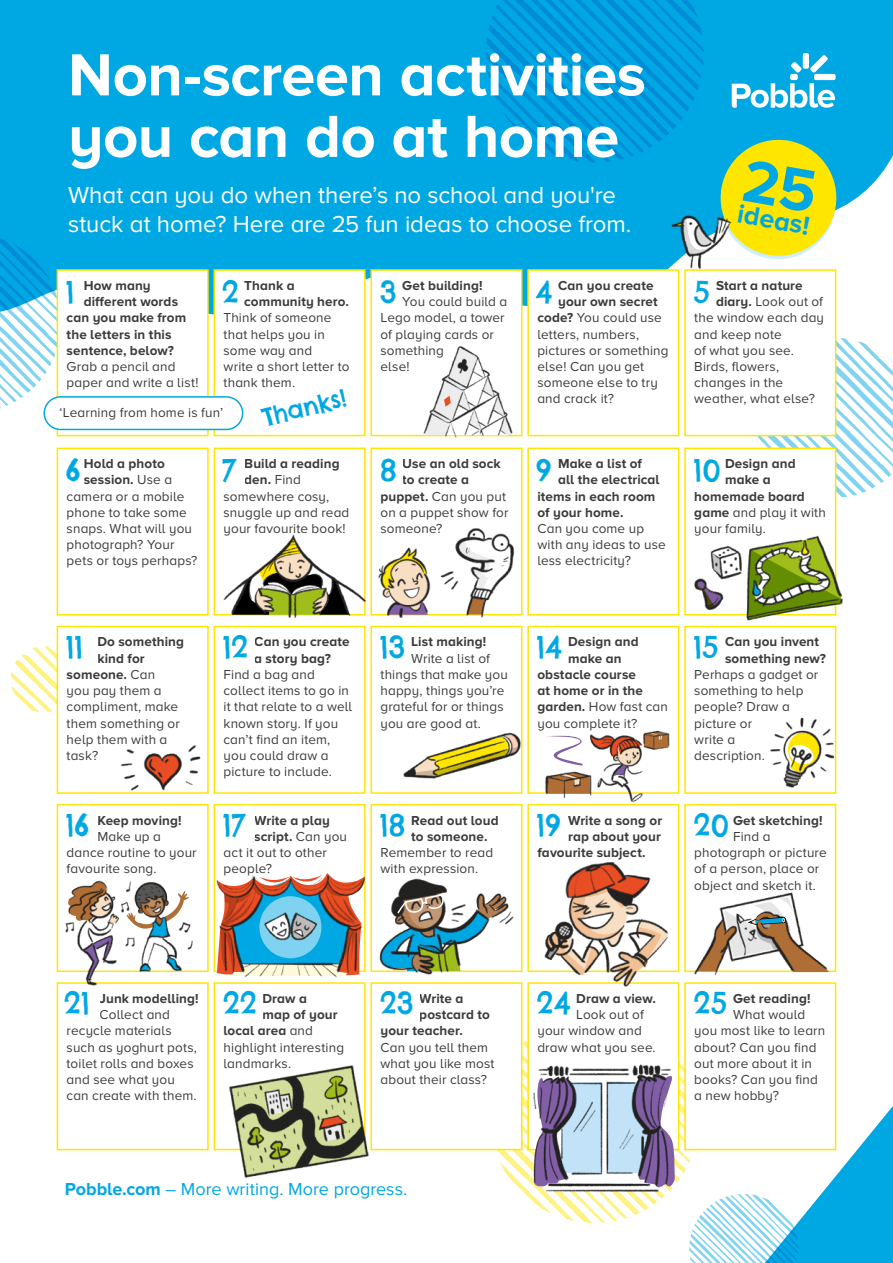
<style>
.page{position:relative;width:893px;height:1263px;background:#fff}
.page>*{position:absolute;margin:0;border:0;box-sizing:border-box;transform-origin:0 0}
.t1{font:700 61.5px/61.5px "Proxima Nova A";letter-spacing:-.01em;color:#fff}
.t2{font:30px "Chelsea Market";letter-spacing:.005em;color:#00a8e3}
.t3{font:700 27px "Proxima Nova A";color:#00a8e3}
.t4{font:24px/28.8px "Proxima Nova A";letter-spacing:-.005em;color:#fff}
.t5{font:24px "Chelsea Market";color:#00a8e3}
.t6{font:18px "Proxima Nova A";color:#00a8e3}
.t7{font:13.5px/16.2px "Proxima Nova A";letter-spacing:.01em;color:#3c3c3b}
.t8{font:700 13.5px/16.2px "Proxima Nova A";letter-spacing:.01em;color:#3c3c3b}
.s1{font-weight:400}
.s2{font-weight:700}
</style>
<div class="page">
<img style="left:0;top:0;width:893px;height:1261px">
<svg style="left:377px;top:893px;width:130px;height:81px"></svg>
<svg style="left:696px;top:897px;width:133px;height:75px"></svg>
<svg style="left:475px;top:0;width:366px;height:260px;background:#29afc8"></svg>
<h1 class="t1" style="left:68px;top:46px;width:579px">Non-screen activities you can do at home</h1>
<h3 class="t4" style="left:68px;top:181px;width:565px">What can you do when there’s no school and you're stuck at home? Here are 25 fun ideas to choose from.</h3>
<h2 class="t2" style="left:222px;top:272px;width:19px">2</h2>
<h2 class="t2" style="left:66px;top:272px;width:10px">1</h2>
<p class="t8" style="left:84px;top:278px;width:69px">How many</p>
<p class="t8" style="left:84px;top:294px;width:96px">different words</p>
<p class="t8" style="left:67px;top:310px;width:121px">can you make from</p>
<p class="t8" style="left:67px;top:326px;width:106px">the letters in this</p>
<p class="t8" style="left:67px;top:342px;width:109px">sentence, below?</p>
<p class="t7" style="left:67px;top:359px;width:133px">Grab a pencil and paper and write a list!</p>
<p class="t8" style="left:244px;top:278px;width:106px">Thank a community hero.</p>
<p class="t7" style="left:224px;top:310px;width:128px">Think of someone that helps you in some way and<br>write a short letter to thank them.</p>
<h3 class="t5" style="left:259px;top:403px;width:88px;rotate:-14deg">Thanks!</h3>
<p class="t7" style="left:60px;top:404px;width:165px">‘Learning from home is fun’</p>
<h2 class="t2" style="left:66px;top:451px;width:16px">6</h2>
<p class="t8" style="left:84px;top:456px;width:83px">Hold a photo</p>
<p class="t8" style="left:84px;top:472px;width:90px">session. <span class="s1">Use a</span></p>
<p class="t7" style="left:67px;top:488px;width:119px">camera or a mobile</p>
<p class="t7" style="left:67px;top:504px;width:122px">phone to take some</p>
<p class="t7" style="left:67px;top:521px;width:127px">snaps. What will you</p>
<p class="t7" style="left:67px;top:537px;width:109px">photograph? Your</p>
<p class="t7" style="left:67px;top:553px;width:132px">pets or toys perhaps?</p>
<h2 class="t2" style="left:222px;top:451px;width:16px">7</h2>
<p class="t8" style="left:244px;top:456px;width:97px">Build a reading</p>
<p class="t8" style="left:244px;top:472px;width:58px">den. <span class="s1">Find</span></p>
<p class="t7" style="left:224px;top:488px;width:107px">somewhere cosy,</p>
<p class="t7" style="left:224px;top:504px;width:127px">snuggle up and read</p>
<p class="t7" style="left:224px;top:521px;width:124px">your favourite book!</p>
<h2 class="t2" style="left:380px;top:272px;width:18px">3</h2>
<p class="t8" style="left:402px;top:278px;width:82px">Get building!</p>
<p class="t7" style="left:380px;top:294px;width:128px;text-indent:22px">You could build a<br>Lego model, a tower of playing cards or something<br>else!</p>
<h2 class="t2" style="left:380px;top:451px;width:19px">8</h2>
<p class="t8" style="left:402px;top:456px;width:100px">Use an old sock</p>
<p class="t8" style="left:402px;top:472px;width:68px">to create a</p>
<p class="t7" style="left:380px;top:488px;width:127px"><span class="s2">puppet.</span> Can you put</p>
<p class="t7" style="left:380px;top:504px;width:130px">on a puppet show for</p>
<p class="t7" style="left:380px;top:521px;width:64px">someone?</p>
<h2 class="t2" style="left:536px;top:272px;width:19px">4</h2>
<p class="t8" style="left:558px;top:278px;width:97px">Can you create</p>
<p class="t8" style="left:558px;top:294px;width:101px">your own secret</p>
<p class="t7" style="left:537px;top:310px;width:126px"><span class="s2">code?</span> You could use</p>
<p class="t7" style="left:537px;top:326px;width:103px">letters, numbers,</p>
<p class="t7" style="left:537px;top:342px;width:133px">pictures or something</p>
<p class="t7" style="left:537px;top:359px;width:108px">else! Can you get</p>
<p class="t7" style="left:537px;top:375px;width:122px">someone else to try</p>
<p class="t7" style="left:537px;top:391px;width:78px">and crack it?</p>
<h2 class="t2" style="left:536px;top:451px;width:18px">9</h2>
<p class="t8" style="left:558px;top:456px;width:85px">Make a list of</p>
<p class="t8" style="left:558px;top:472px;width:103px">all the electrical</p>
<p class="t8" style="left:537px;top:488px;width:120px">items in each room</p>
<p class="t8" style="left:537px;top:504px;width:88px">of your home.</p>
<p class="t7" style="left:537px;top:521px;width:130px">Can you come up with any ideas to use less electricity?</p>
<h3 class="t3" style="left:741px;top:198px;width:74px;rotate:10deg">ideas!</h3>
<h2 class="t2" style="left:693px;top:272px;width:18px">5</h2>
<p class="t8" style="left:716px;top:278px;width:88px">Start a nature</p>
<p class="t7" style="left:716px;top:294px;width:109px"><span class="s2">diary.</span> Look out of</p>
<p class="t7" style="left:694px;top:310px;width:131px">the window each day</p>
<p class="t7" style="left:694px;top:326px;width:89px">and keep note</p>
<p class="t7" style="left:694px;top:342px;width:101px">of what you see.</p>
<p class="t7" style="left:694px;top:359px;width:86px">Birds, flowers,</p>
<p class="t7" style="left:694px;top:375px;width:90px">changes in the</p>
<p class="t7" style="left:694px;top:391px;width:122px">weather, what else?</p>
<h2 class="t2" style="left:693px;top:451px;width:28px">10</h2>
<p class="t8" style="left:725px;top:456px;width:72px">Design and</p>
<p class="t8" style="left:725px;top:472px;width:47px">make a</p>
<p class="t8" style="left:694px;top:488px;width:112px">homemade board</p>
<p class="t7" style="left:694px;top:504px;width:133px"><span class="s2">game</span> and play it with</p>
<p class="t7" style="left:694px;top:521px;width:73px">your family.</p>
<h2 class="t2" style="left:66px;top:628px;width:19px">11</h2>
<p class="t8" style="left:97px;top:634px;width:88px">Do something</p>
<p class="t8" style="left:97px;top:650px;width:49px">kind for</p>
<p class="t8" style="left:67px;top:667px;width:90px">someone. <span class="s1">Can</span></p>
<p class="t7" style="left:67px;top:683px;width:96px">you pay them a</p>
<p class="t7" style="left:67px;top:699px;width:113px">compliment, make</p>
<p class="t7" style="left:67px;top:715px;width:115px">them something or</p>
<p class="t7" style="left:67px;top:731px;width:102px">help them with a</p>
<p class="t7" style="left:67px;top:747px;width:33px">task?</p>
<h2 class="t2" style="left:66px;top:806px;width:25px">16</h2>
<p class="t8" style="left:97px;top:812px;width:86px">Keep moving!</p>
<p class="t7" style="left:67px;top:828px;width:132px;text-indent:31px">Make up a dance routine to your favourite song.</p>
<h2 class="t2" style="left:223px;top:628px;width:27px">12</h2>
<p class="t8" style="left:254px;top:634px;width:97px">Can you create a story bag?</p>
<p class="t7" style="left:224px;top:666px;width:130px">Find a bag and collect items to go in it that relate to a well known story. If you can’t find an item, you could draw a picture to include.</p>
<p class="t8" style="left:254px;top:812px;width:77px">Write a play</p>
<p class="t8" style="left:254px;top:829px;width:94px">script. <span class="s1">Can you</span></p>
<p class="t7" style="left:224px;top:845px;width:105px">act it out to other</p>
<p class="t7" style="left:224px;top:861px;width:50px">people?</p>
<h2 class="t2" style="left:223px;top:806px;width:24px">17</h2>
<h2 class="t2" style="left:380px;top:628px;width:27px">13</h2>
<p class="t8" style="left:411px;top:634px;width:77px">List making!</p>
<p class="t7" style="left:380px;top:650px;width:129px;text-indent:31px">Write a list of things that make you happy, things you’re grateful for or things you are good at.</p>
<h2 class="t2" style="left:380px;top:806px;width:27px">18</h2>
<p class="t8" style="left:411px;top:812px;width:89px">Read out loud to someone.</p>
<p class="t7" style="left:380px;top:845px;width:114px">Remember to read with expression.</p>
<h2 class="t2" style="left:537px;top:628px;width:27px">14</h2>
<p class="t8" style="left:568px;top:634px;width:72px">Design and</p>
<p class="t8" style="left:568px;top:650px;width:55px">make an</p>
<p class="t8" style="left:537px;top:667px;width:100px">obstacle course</p>
<p class="t8" style="left:537px;top:683px;width:107px">at home or in the</p>
<p class="t7" style="left:537px;top:699px;width:132px"><span class="s2">garden.</span> How fast can</p>
<p class="t7" style="left:537px;top:715px;width:101px">you complete it?</p>
<h2 class="t2" style="left:537px;top:806px;width:26px">19</h2>
<p class="t8" style="left:568px;top:812px;width:96px">Write a song or</p>
<p class="t8" style="left:568px;top:829px;width:94px">rap about your</p>
<p class="t8" style="left:537px;top:845px;width:110px">favourite subject.</p>
<h2 class="t2" style="left:693px;top:628px;width:27px">15</h2>
<p class="t8" style="left:725px;top:634px;width:103px">Can you invent something new?</p>
<p class="t7" style="left:694px;top:666px;width:126px">Perhaps a gadget or something to help people? Draw a picture or<br>write a<br>description.</p>
<h2 class="t2" style="left:693px;top:806px;width:37px">20</h2>
<p class="t8" style="left:733px;top:812px;width:91px">Get sketching!</p>
<p class="t7" style="left:694px;top:828px;width:134px;text-indent:39px">Find a photograph or picture of a person, place or object and sketch it.</p>
<h2 class="t2" style="left:64px;top:984px;width:27px">21</h2>
<h2 class="t2" style="left:223px;top:984px;width:36px">22</h2>
<h2 class="t2" style="left:380px;top:984px;width:36px">23</h2>
<h2 class="t2" style="left:537px;top:984px;width:36px">24</h2>
<h2 class="t2" style="left:693px;top:984px;width:35px">25</h2>
<p class="t8" style="left:99px;top:991px;width:101px">Junk modelling!</p>
<p class="t7" style="left:67px;top:1007px;width:132px;text-indent:33px">Collect and recycle materials such as yoghurt pots, toilet rolls and boxes and see what you can create with them.</p>
<p class="t8" style="left:419px;top:991px;width:46px">Write a</p>
<p class="t8" style="left:419px;top:1007px;width:72px">postcard to</p>
<p class="t8" style="left:380px;top:1023px;width:84px">your teacher.</p>
<p class="t7" style="left:380px;top:1039px;width:116px">Can you tell them what you like most about their class?</p>
<p class="t8" style="left:576px;top:991px;width:81px">Draw a view.</p>
<p class="t7" style="left:537px;top:1007px;width:120px;text-indent:39px">Look out of your window and draw what you see.</p>
<p class="t8" style="left:733px;top:991px;width:79px">Get reading!</p>
<p class="t7" style="left:694px;top:1007px;width:133px;text-indent:39px">What would you most like to learn about? Can you find out more about it in books? Can you find a new hobby?</p>
<p class="t8" style="left:262px;top:991px;width:46px">Draw a</p>
<p class="t8" style="left:262px;top:1007px;width:77px">map of your</p>
<p class="t8" style="left:224px;top:1023px;width:91px">local area <span class="s1">and</span></p>
<p class="t7" style="left:224px;top:1039px;width:122px">highlight interesting</p>
<p class="t7" style="left:224px;top:1055px;width:69px">landmarks.</p>
<h3 class="t6" style="left:65px;top:1179px;width:344px"><span class="s2">Pobble.com</span> – More writing. More progress.</h3>
</div>
